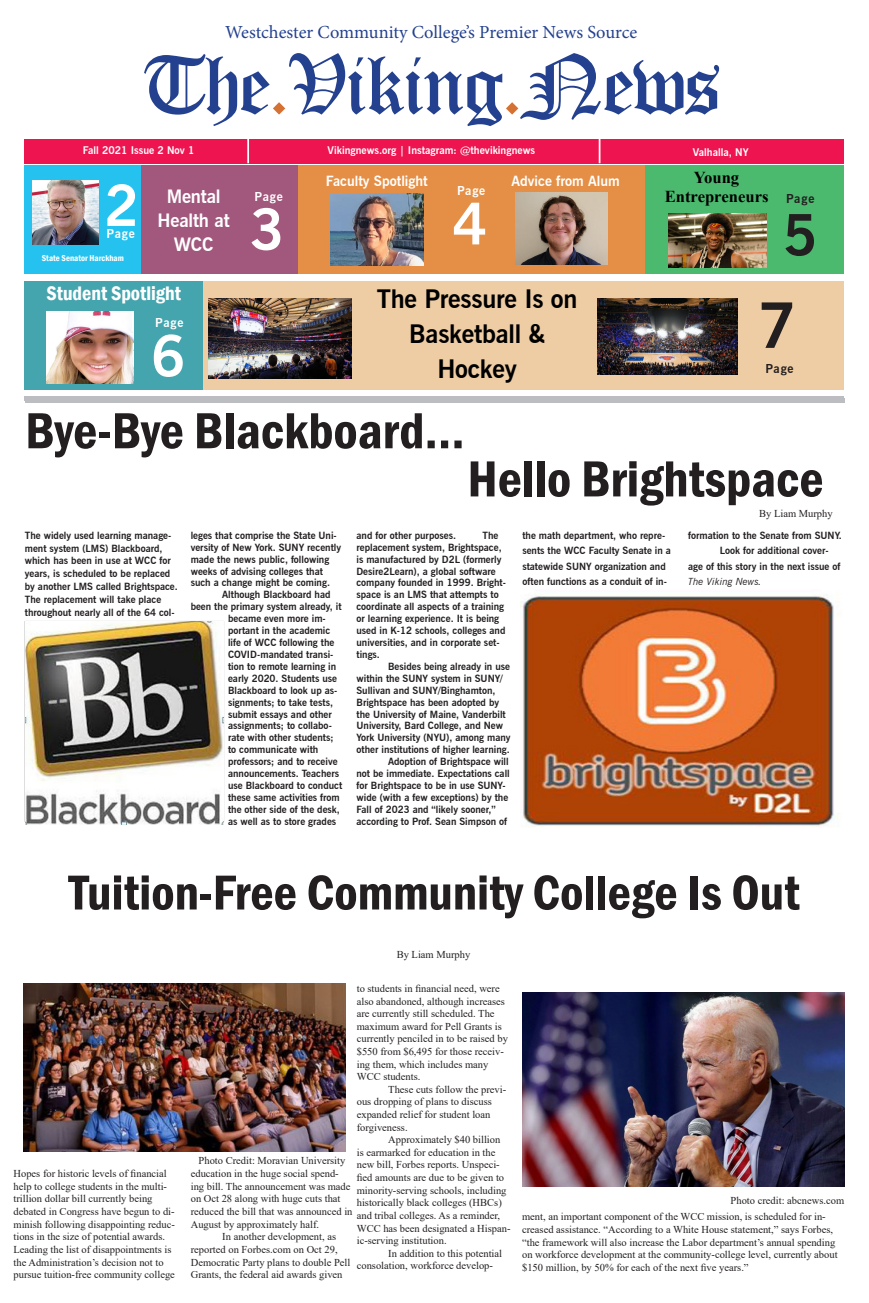
<style>
.page{position:relative;width:869px;height:1303px;background:#fff}
.page>*{position:absolute;margin:0;border:0;box-sizing:border-box;transform-origin:0 0}
.HEADLINE_1{font:83.12px "Old English Text";letter-spacing:-.04em;color:#24418f}
.t1{font:700 62.12px "News Gothic BT";color:#231f20}
.t2{font:700 56.88px "News Gothic BT";color:#fff}
.t3{font:700 56.88px "News Gothic BT";color:#231f20}
.t4{font:600 condensed 52.5px "Franklin Gothic";color:#231f20}
.t5{font:600 condensed 50.75px "Franklin Gothic";color:#231f20}
.Headline{font:700 25.38px "News Gothic BT";letter-spacing:-.01em;color:#000}
.HEADLINE_1-2{font:600 condensed 20.12px "Franklin Gothic";color:#fff}
.t6{font:18.38px "Minion Pro";color:#24418f}
.t7{font:700 18.38px/23.6px "News Gothic BT";letter-spacing:-.01em;color:#fff;text-align:center}
.t8{font:700 16.62px "Times New Roman";color:#000}
.t9{font:700 14px "News Gothic BT";color:#fff}
.t10{font:700 12.25px "News Gothic BT";letter-spacing:.07em;color:#fff}
.t11{font:700 12.25px "News Gothic BT";letter-spacing:.07em;color:#231f20}
.t12{font:10.5px/12.6px "Times New Roman";color:#231f20}
.t13{font:700 10.5px "News Gothic BT";color:#fff}
.t14{font:700 9.89px/11.9px "News Gothic BT";color:#231f20}
.t15{font:600 condensed 8.75px "Franklin Gothic";color:#fff}
.s1{color:#d67134}
.s2{font-weight:400;font-style:italic}
</style>
<div class="page">
<hr style="left:25px;top:398px;width:819px;height:4px;background:#bcbdc0">
<div style="left:25px;top:395px;width:818px;height:5px;background:#bcbdc0"></div>
<div style="left:25px;top:139px;width:818px;height:24px;background:#ed1450"></div>
<hr style="left:247px;top:139px;width:2px;height:24px;background:#fff">
<hr style="left:598px;top:139px;width:2px;height:24px;background:#fff">
<div style="left:645px;top:165px;width:198px;height:109px;background:#4bba6f"></div>
<div style="left:297px;top:165px;width:348px;height:109px;background:#e58f46"></div>
<div style="left:141px;top:165px;width:156px;height:109px;background:#a2587d"></div>
<div style="left:25px;top:165px;width:116px;height:109px;background:#25c2ef"></div>
<div style="left:203px;top:280px;width:640px;height:109px;background:#efcda4"></div>
<div style="left:25px;top:280px;width:178px;height:109px;background:#45a5ae"></div>
<img style="left:522px;top:992px;width:322px;height:194px">
<img style="left:24px;top:983px;width:321px;height:168px">
<img style="left:520px;top:594px;width:319px;height:233px">
<img style="left:32px;top:181px;width:66px;height:63px">
<img style="left:47px;top:311px;width:87px;height:72px">
<img style="left:209px;top:298px;width:142px;height:80px">
<img style="left:597px;top:299px;width:139px;height:75px">
<img style="left:330px;top:193px;width:93px;height:72px">
<img style="left:515px;top:192px;width:92px;height:72px">
<img style="left:668px;top:213px;width:98px;height:54px">
<img style="left:25px;top:621px;width:199px;height:203px">
<p class="t6" style="left:225px;top:20px;width:413px">Westchester Community College’s Premier News Source</p>
<p class="HEADLINE_1" style="left:141px;top:31px;width:581px">The<span class="s1">.</span>Viking<span class="s1">.</span>News</p>
<p class="t13" style="left:83px;top:144px;width:113px">Fall 2021 Issue 2 Nov 1</p>
<p class="t2" style="left:104px;top:171px;width:36px">2</p>
<p class="t10" style="left:107px;top:226px;width:30px">Page</p>
<p class="t15" style="left:42px;top:252px;width:83px">State Senator Harckham</p>
<p class="t7" style="left:167px;top:185px;width:55px">Mental</p>
<p class="t7" style="left:157px;top:208px;width:73px">Health at<br>WCC</p>
<p class="HEADLINE_1-2" style="left:47px;top:280px;width:136px">Student Spotlight</p>
<p class="t10" style="left:155px;top:315px;width:30px">Page</p>
<p class="t2" style="left:151px;top:321px;width:36px">6</p>
<p class="t13" style="left:327px;top:144px;width:209px">Vikingnews.org | Instagram: @thevikingnews</p>
<p class="t13" style="left:692px;top:146px;width:57px">Valhalla, NY</p>
<p class="t8" style="left:693px;top:165px;width:47px">Young</p>
<p class="t8" style="left:664px;top:185px;width:105px">Entrepreneurs</p>
<p class="t9" style="left:326px;top:172px;width:103px">Faculty Spotlight</p>
<p class="t9" style="left:511px;top:172px;width:110px">Advice from Alum</p>
<p class="t10" style="left:457px;top:183px;width:30px">Page</p>
<p class="t10" style="left:254px;top:189px;width:30px">Page</p>
<p class="t11" style="left:785px;top:191px;width:30px">Page</p>
<p class="t2" style="left:250px;top:195px;width:36px">3</p>
<p class="t2" style="left:452px;top:189px;width:36px">4</p>
<p class="t3" style="left:782px;top:200px;width:36px">5</p>
<p class="Headline" style="left:376px;top:283px;width:202px">The Pressure Is on</p>
<p class="Headline" style="left:409px;top:318px;width:137px">Basketball &amp;</p>
<p class="Headline" style="left:437px;top:353px;width:81px">Hockey</p>
<p class="t1" style="left:757px;top:287px;width:39px">7</p>
<p class="t11" style="left:765px;top:361px;width:30px">Page</p>
<p class="t4" style="left:25px;top:395px;width:441px">Bye-Bye Blackboard…</p>
<p class="t4" style="left:467px;top:444px;width:357px">Hello Brightspace</p>
<p class="t12" style="left:758px;top:507px;width:75px">By Liam Murphy</p>
<p class="t14" style="left:25px;top:528px;width:154px;line-height:12.9px">The widely used learning manage&shy;ment system (LMS) Blackboard, which has been in use at WCC for years, is scheduled to be replaced by another LMS called Brightspace.<br>The replacement will take place throughout nearly all of the 64 col-</p>
<p class="t14" style="left:190px;top:529px;width:152px">leges that comprise the State Uni&shy;versity of New York. SUNY recently made the news public, following weeks of advising colleges that such a change might be coming.</p>
<p class="t14" style="left:222px;top:588px;width:110px">Although Blackboard had</p>
<p class="t14" style="left:190px;top:600px;width:152px">been the primary system already, it</p>
<p class="t14" style="left:228px;top:612px;width:99px">became even more im-</p>
<p class="t14" style="left:228px;top:624px;width:104px">portant in the academic</p>
<p class="t14" style="left:228px;top:636px;width:108px">life of WCC following the</p>
<p class="t14" style="left:228px;top:648px;width:107px">COVID-mandated transi-</p>
<p class="t14" style="left:228px;top:660px;width:110px">tion to remote learning in</p>
<p class="t14" style="left:228px;top:672px;width:110px">early 2020. Students use</p>
<p class="t14" style="left:228px;top:684px;width:111px">Blackboard to look up as-</p>
<p class="t14" style="left:228px;top:696px;width:106px">signments; to take tests,</p>
<p class="t14" style="left:228px;top:708px;width:105px">submit essays and other</p>
<p class="t14" style="left:228px;top:719px;width:105px">assignments; to collabo-</p>
<p class="t14" style="left:228px;top:731px;width:107px">rate with other students;</p>
<p class="t14" style="left:228px;top:743px;width:92px">to communicate with</p>
<p class="t14" style="left:228px;top:755px;width:111px">professors; and to receive</p>
<p class="t14" style="left:228px;top:767px;width:113px">announcements. Teachers</p>
<p class="t14" style="left:228px;top:779px;width:116px">use Blackboard to conduct</p>
<p class="t14" style="left:228px;top:791px;width:113px">these same activities from</p>
<p class="t14" style="left:228px;top:803px;width:113px">the other side of the desk,</p>
<p class="t14" style="left:228px;top:815px;width:110px">as well as to store grades</p>
<p class="t14" style="left:356px;top:529px;width:101px">and for other purposes.</p>
<p class="t14" style="left:356px;top:529px;width:151px;text-indent:126px">The replacement system, Brightspace, is manufactured by D2L (formerly<br>Desire2Learn), a global software company founded in 1999. Bright&shy;space is an LMS that attempts to coordinate all aspects of a training or learning experience. It is being used in K-12 schools, colleges and universities, and in corporate set&shy;tings.</p>
<p class="t14" style="left:356px;top:660px;width:155px;text-indent:32px">Besides being already in use within the SUNY system in SUNY/ Sullivan and SUNY/Binghamton, Brightspace has been adopted by the University of Maine, Vanderbilt University, Bard College, and New York University (NYU), among many other institutions of higher learning.</p>
<p class="t14" style="left:356px;top:755px;width:155px;text-indent:32px">Adoption of Brightspace will not be immediate. Expectations call for Brightspace to be in use SUNY&shy;wide (with a few exceptions) by the Fall of 2023 and “likely sooner,” according to Prof. Sean Simpson of</p>
<p class="t14" style="left:522px;top:527px;width:150px;line-height:15.5px">the math department, who repre&shy;sents the WCC Faculty Senate in a statewide SUNY organization and often functions as a conduit of in-</p>
<p class="t14" style="left:688px;top:529px;width:155px">formation to the Senate from SUNY.</p>
<p class="t14" style="left:688px;top:543px;width:154px;line-height:15.5px;text-indent:32px">Look for additional cover&shy;age of this story in the next issue of<br><span class="s2">The Viking News.</span></p>
<p class="t5" style="left:69px;top:858px;width:732px">Tuition-Free Community College Is Out</p>
<p class="t12" style="left:14px;top:1166px;width:163px">Hopes for historic levels of financial help to college students in the multi&shy;trillion dollar bill currently being debated in Congress have begun to di&shy;minish following disappointing reduc&shy;tions in the size of potential awards.</p>
<p class="t12" style="left:14px;top:1242px;width:163px">Leading the list of disappointments is the Administration’s decision not to pursue tuition-free community college</p>
<p class="t12" style="left:396px;top:947px;width:75px">By Liam Murphy</p>
<p class="t12" style="left:356px;top:981px;width:153px">to students in financial need, were also abandoned, although increases are currently still scheduled. The maximum award for Pell Grants is currently penciled in to be raised by $550 from $6,495 for those receiv&shy;ing them, which includes many<br>WCC students.</p>
<p class="t12" style="left:356px;top:1082px;width:151px;text-indent:32px">These cuts follow the previ&shy;ous dropping of plans to discuss expanded relief for student loan forgiveness.</p>
<p class="t12" style="left:356px;top:1132px;width:155px;text-indent:32px">Approximately $40 billion<br>is earmarked for education in the new bill, Forbes reports. Unspeci&shy;fied amounts are due to be given to minority-serving schools, including historically black colleges (HBCs) and tribal colleges. As a reminder, WCC has been designated a Hispan&shy;ic-serving institution.</p>
<p class="t12" style="left:356px;top:1246px;width:147px;text-indent:32px">In addition to this potential consolation, workforce develop-</p>
<p class="t12" style="left:198px;top:1153px;width:148px">Photo Credit: Moravian University</p>
<p class="t12" style="left:191px;top:1166px;width:163px">education in the huge social spend&shy;ing bill. The announcement was made on Oct 28 along with huge cuts that reduced the bill that was announced in August by approximately half.</p>
<p class="t12" style="left:191px;top:1229px;width:161px;text-indent:32px">In another development, as reported on Forbes.com on Oct 29, Democratic Party plans to double Pell Grants, the federal aid awards given</p>
<p class="t12" style="left:730px;top:1193px;width:115px">Photo credit: abcnews.com</p>
<p class="t12" style="left:522px;top:1209px;width:317px">ment, an important component of the WCC mission, is scheduled for in&shy;creased assistance. “According to a White House statement,” says Forbes, “the framework will also increase the Labor department’s annual spending on workforce development at the community-college level, currently about $150 million, by 50% for each of the next five years.”</p>
</div>
